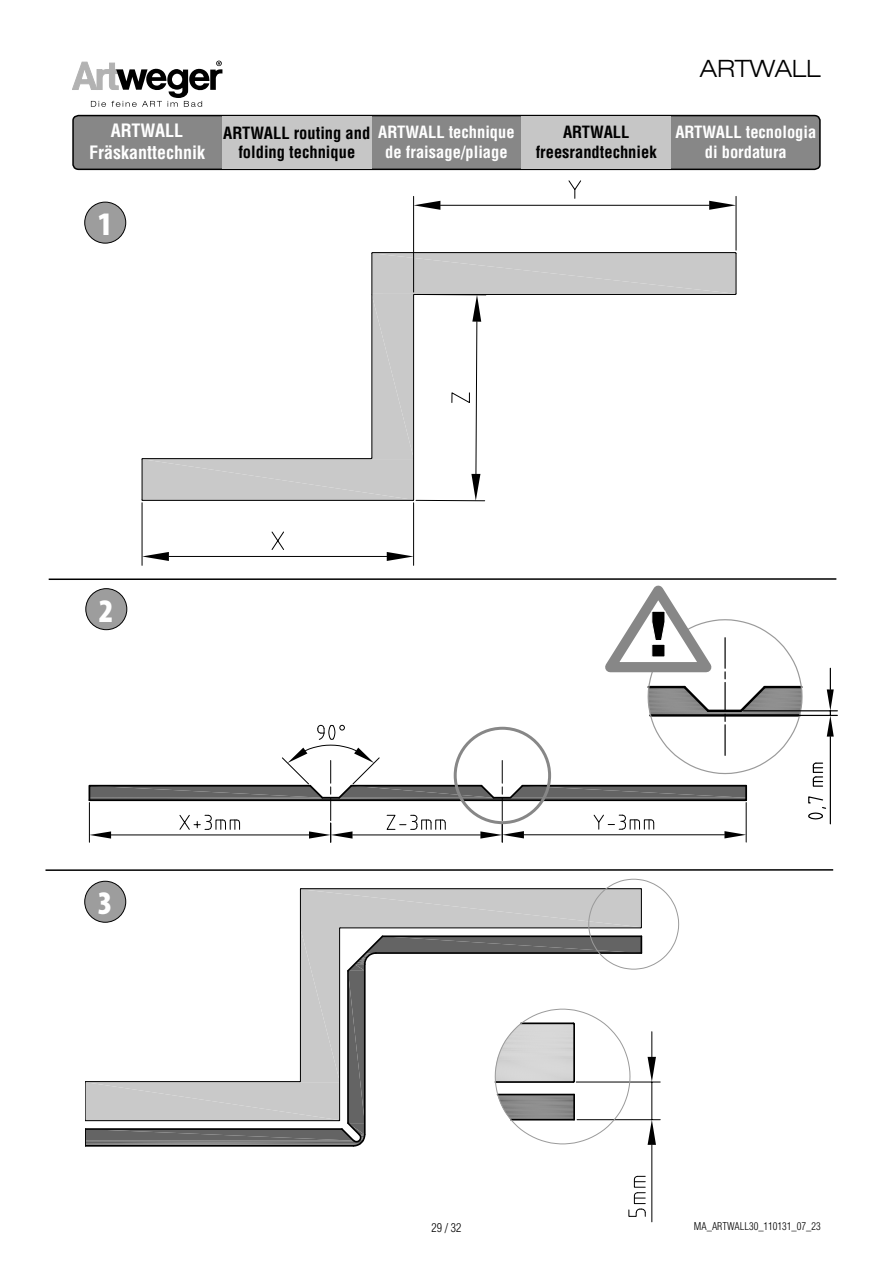
<style>
.page{position:relative;width:893px;height:1263px;background:#fff}
.page>*{position:absolute;margin:0;border:0;box-sizing:border-box;transform-origin:0 0}
.t1{font:900 condensed 33px "Myriad Pro";color:#fff}
.t2{font:300 expanded 24px "Helvetica Neue LT Std";color:#000}
.t3{font:700 condensed 18px "Helvetica LT Std";color:#fff}
.t4{font:700 condensed 16.5px/19.8px "Helvetica LT Std";color:#fff;text-align:center}
.t5{font:700 condensed 16.5px/19.8px "Helvetica LT Std";color:#000;text-align:center}
.t6{font:300 condensed 12px "Helvetica LT Std";color:#000}
.t7{font:300 condensed 10.5px "Helvetica LT Std";color:#000}
</style>
<div class="page">
<hr style="left:651px;top:1145px;width:1px;height:77px;background:#000">
<svg style="left:628px;top:1175px;width:18px;height:42px"></svg>
<svg style="left:85px;top:878px;width:594px;height:269px"></svg>
<hr style="left:142px;top:503px;width:1px;height:62px;background:#000">
<hr style="left:413px;top:503px;width:1px;height:62px;background:#000">
<hr style="left:169px;top:556px;width:218px;height:1px;background:#000">
<svg style="left:142px;top:552px;width:27px;height:9px"></svg>
<svg style="left:387px;top:552px;width:27px;height:9px"></svg>
<svg style="left:709px;top:201px;width:27px;height:9px"></svg>
<svg style="left:568px;top:180px;width:13px;height:9px"></svg>
<svg style="left:415px;top:189px;width:161px;height:313px"></svg>
<svg style="left:141px;top:252px;width:596px;height:249px"></svg>
<div style="left:85px;top:202px;width:41px;height:41px;background:#9d9d9d;border-radius:50%"></div>
<div style="left:85px;top:202px;width:41px;height:41px;border:1px solid #000;border-radius:50%"></div>
<div style="left:86px;top:588px;width:41px;height:42px;border:1px solid #000;border-radius:50%"></div>
<div style="left:85px;top:881px;width:41px;height:41px;background:#9d9d9d;border-radius:50%"></div>
<div style="left:85px;top:881px;width:41px;height:41px;border:1px solid #000;border-radius:50%"></div>
<svg style="left:72px;top:114px;width:749px;height:57px;background:#828282"></svg>
<div style="left:222px;top:117px;width:150px;height:52px;background:#c6c6c6"></div>
<div style="left:521px;top:116px;width:150px;height:53px;background:#c6c6c6"></div>
<hr style="left:46px;top:869px;width:786px;height:2px;background:#000">
<hr style="left:743px;top:710px;width:94px;height:1px;background:#000">
<hr style="left:727px;top:715px;width:110px;height:1px;background:#000">
<svg style="left:88px;top:585px;width:746px;height:257px"></svg>
<hr style="left:49px;top:578px;width:787px;height:2px;background:#000">
<svg style="left:72px;top:61px;width:150px;height:46px"></svg>
<p class="t3" style="left:111px;top:120px;width:74px">ARTWALL</p>
<p class="t3" style="left:89px;top:141px;width:117px">Fräskanttechnik</p>
<p class="t5" style="left:223px;top:123px;width:148px">ARTWALL routing and folding technique</p>
<p class="t4" style="left:378px;top:122px;width:138px">ARTWALL technique de fraisage/pliage</p>
<p class="t5" style="left:563px;top:122px;width:68px">ARTWALL</p>
<p class="t5" style="left:536px;top:142px;width:122px">freesrandtechniek</p>
<h2 class="t2" style="left:700px;top:55px;width:122px">ARTWALL</h2>
<p class="t4" style="left:675px;top:122px;width:143px">ARTWALL tecnologia di bordatura</p>
<p class="t1" style="left:98px;top:206px;width:16px">1</p>
<p class="t1" style="left:99px;top:592px;width:16px">2</p>
<p class="t1" style="left:98px;top:885px;width:16px">3</p>
<p class="t6" style="left:431px;top:1220px;width:31px">29 / 32</p>
<p class="t7" style="left:694px;top:1220px;width:128px">MA_ARTWALL30_110131_07_23</p>
</div>
